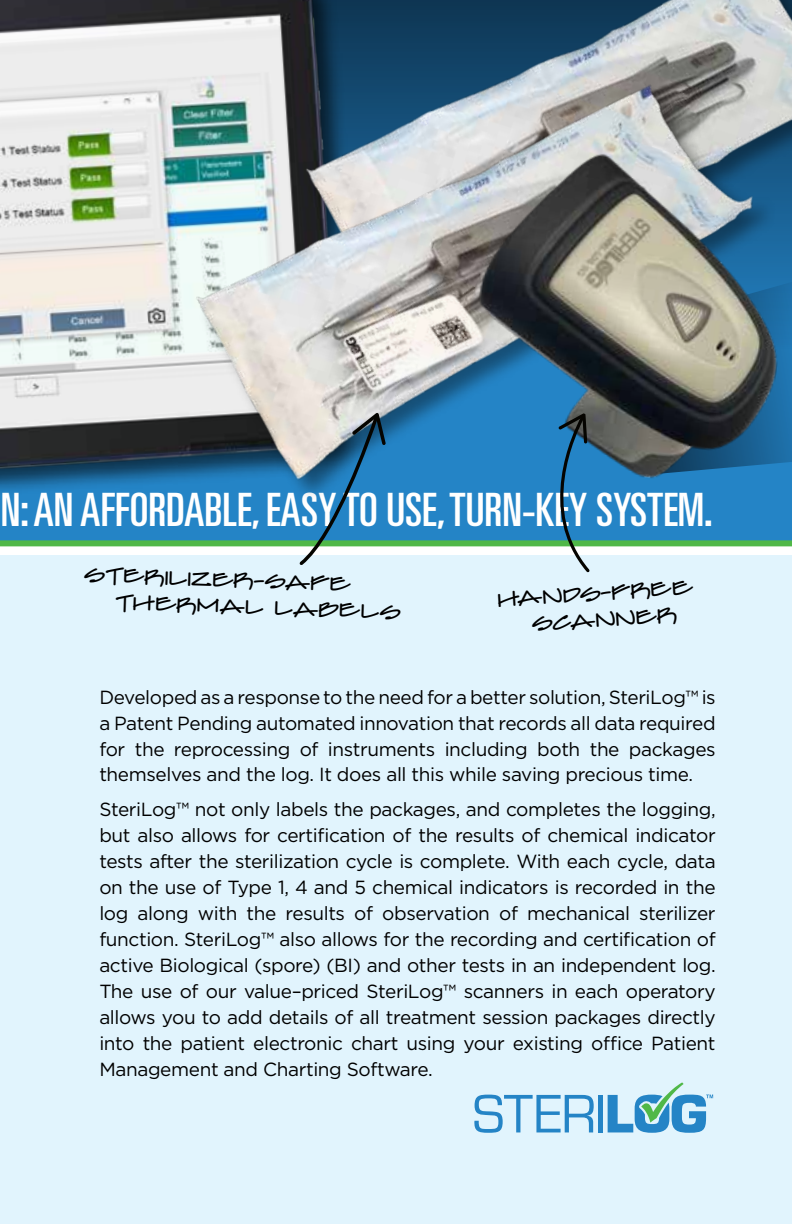
<style>
.page{position:relative;width:792px;height:1224px;background:#fff}
.page>*{position:absolute;margin:0;border:0;box-sizing:border-box;transform-origin:0 0}
.t1{font:ultra-condensed 46px "Univers";color:#fff}
.t2{font:22px/26.4px "Farfel Felt Tip ICG";color:#000}
.t3{font:19px/26px "Gotham";letter-spacing:-.02em;color:#000;text-align:justify}
</style>
<div class="page">
<div style="left:0;top:555px;width:792px;height:669px;background:#e1f4fd"></div>
<div style="left:0;top:540px;width:792px;height:6px;background:#50b848"></div>
<div style="left:0;top:0;width:364px;height:515px;background:#000;opacity:.6"></div>
<img style="left:0;top:0;width:143px;height:474px">
<svg style="left:474px;top:1095px;width:120px;height:38px"></svg>
<hr style="left:598px;top:1095px;width:4px;height:37px;background:#2484c6">
<svg style="left:608px;top:1082px;width:105px;height:51px"></svg>
<img style="left:143px;top:0;width:642px;height:547px">
<img style="left:449px;top:131px;width:343px;height:375px">
<svg style="left:538px;top:413px;width:54px;height:160px"></svg>
<svg style="left:246px;top:349px;width:86px;height:10px"></svg>
<svg style="left:446px;top:349px;width:15px;height:72px"></svg>
<svg style="left:296px;top:413px;width:90px;height:152px;background:#6198b6"></svg>
<h1 class="t1" style="left:1px;top:484px;width:713px">N: AN AFFORDABLE, EASY TO USE, TURN-KEY SYSTEM.</h1>
<p class="t2" style="left:117px;top:563px;width:287px;text-indent:-33px;rotate:2deg">Sterilizer-Safe<br>Thermal Labels</p>
<p class="t2" style="left:529px;top:583px;width:165px;text-indent:-33px;rotate:-3deg">hands-free scanner</p>
<p class="t3" style="left:99px;top:683px;width:618px">Developed as a response to the need for a better solution, SteriLog™ is a Patent Pending automated innovation that records all data required for the reprocessing of instruments including both the packages themselves and the log. It does all this while saving precious time.</p>
<p class="t3" style="left:99px;top:796px;width:618px">SteriLog™ not only labels the packages, and completes the logging, but also allows for certification of the results of chemical indicator tests after the sterilization cycle is complete. With each cycle, data on the use of Type 1, 4 and 5 chemical indicators is recorded in the log along with the results of observation of mechanical sterilizer function. SteriLog™ also allows for the recording and certification of active Biological (spore) (BI) and other tests in an independent log.<br>The use of our value–priced SteriLog™ scanners in each operatory allows you to add details of all treatment session packages directly into the patient electronic chart using your existing office Patient Management and Charting Software.</p>
</div>
